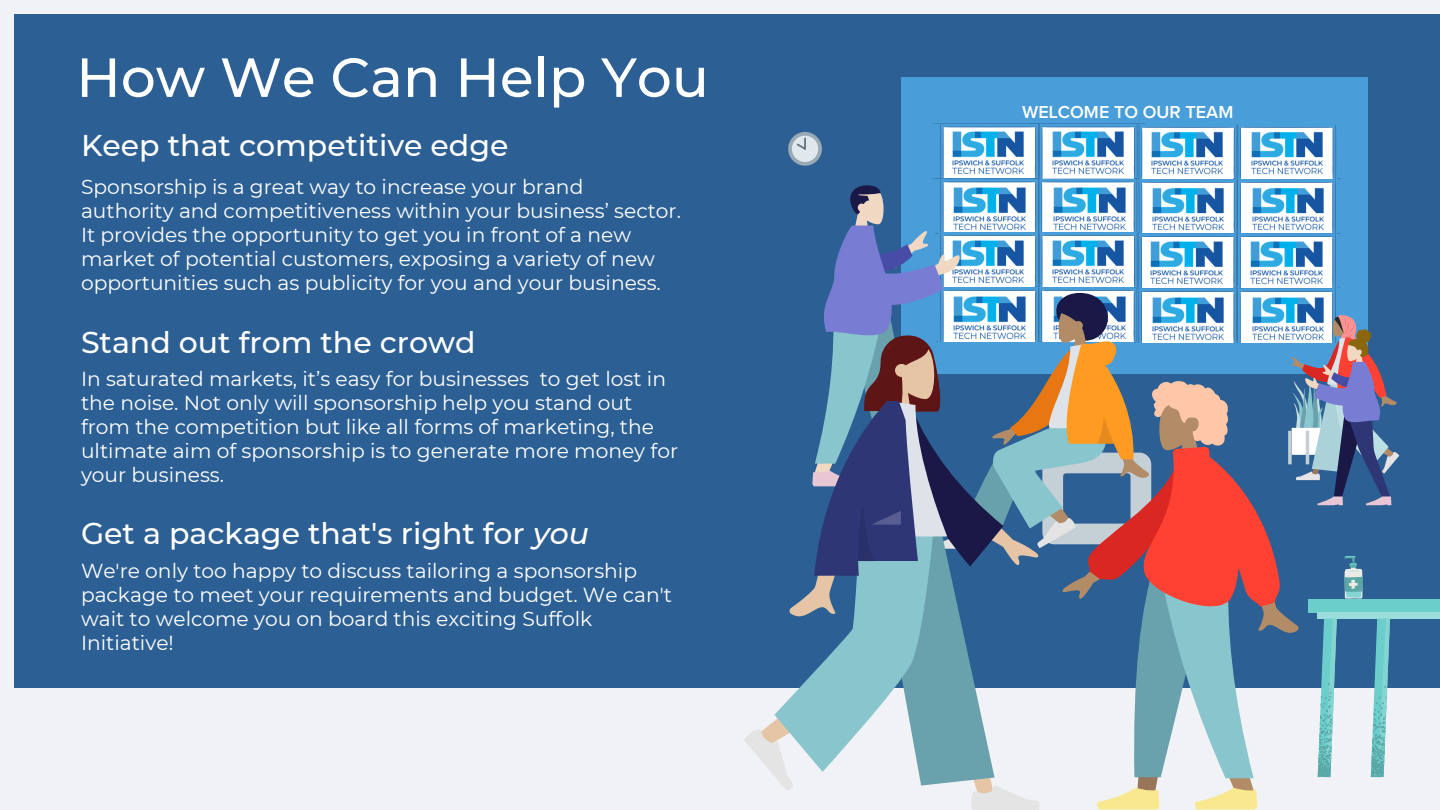
<style>
.page{position:relative;width:1440px;height:810px;background:#f0f2f6}
.page>*{position:absolute;margin:0;border:0;box-sizing:border-box;transform-origin:0 0}
.t1{font:500 55px "Montserrat";color:#fff}
.t2{font:500 30px "Montserrat";color:#fff}
.t3{font:20.2px/24px "Montserrat";color:#fff}
.t4{font:600 18px "Proxima Nova";color:#fff}
.s1{font-style:italic}
</style>
<div class="page">
<div style="left:14px;top:14px;width:1426px;height:673px;background:#2c5f93"></div>
<div style="left:901px;top:77px;width:467px;height:297px;background:#499dd8"></div>
<svg style="left:744px;top:124px;width:696px;height:686px"></svg>
<h1 class="t1" style="left:76px;top:44px;width:634px">How We Can Help You</h1>
<h2 class="t2" style="left:81px;top:127px;width:429px">Keep that competitive edge</h2>
<p class="t3" style="left:81px;top:175px;width:601px">Sponsorship is a great way to increase your brand authority and competitiveness within your business’ sector.<br>It provides the opportunity to get you in front of a new market of potential customers, exposing a variety of new opportunities such as publicity for you and your business.</p>
<h2 class="t2" style="left:81px;top:324px;width:396px">Stand out from the crowd</h2>
<p class="t3" style="left:81px;top:367px;width:599px">In saturated markets, it’s easy for businesses to get lost in the noise. Not only will sponsorship help you stand out from the competition but like all forms of marketing, the ultimate aim of sponsorship is to generate more money for your business.</p>
<h2 class="t2" style="left:81px;top:515px;width:510px">Get a package that's right for <span class="s1">you</span></h2>
<p class="t3" style="left:81px;top:559px;width:593px">We're only too happy to discuss tailoring a sponsorship package to meet your requirements and budget. We can't wait to welcome you on board this exciting Suffolk Initiative!</p>
<p class="t4" style="left:1022px;top:104px;width:213px">WELCOME TO OUR TEAM</p>
</div>
